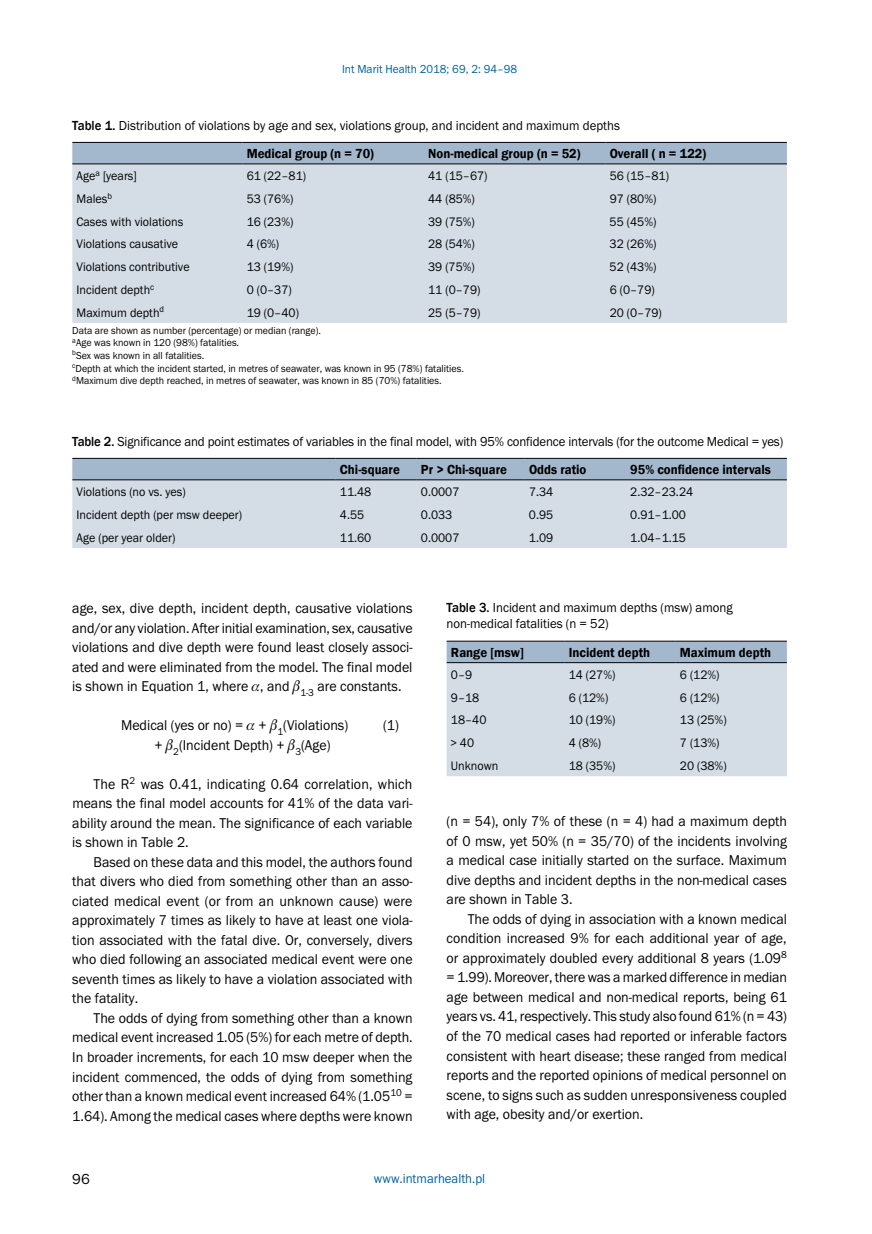
<style>
.page{position:relative;width:872px;height:1234px;background:#fff}
.page>*{position:absolute;margin:0;border:0;box-sizing:border-box;transform-origin:0 0}
.t1{font:15px "Franklin Got Itc TEE";color:#000}
.t2{font:14.7px/19.5px "Franklin Got Itc TEE";color:#000;text-align:justify;scale:.95 1}
.t3{font:13.5px/16.2px "Franklin Got Itc TEE";color:#000;scale:.95 1}
.t4{font:600 13.5px "Franklin Gothic";color:#000;scale:.95 1}
.t5{font:13.5px "Franklin Got Itc TEE";color:#00609c;scale:.95 1}
.t6{font:12.75px "Franklin Got Itc TEE";color:#000;scale:.95 1}
.t7{font:12px "Franklin Got Itc TEE";color:#00609c;scale:.95 1}
.t8{font:10.5px/12.6px "Franklin Got Itc TEE";color:#000;scale:.95 1}
.s1{font-family:"Franklin Gothic";font-weight:500}
</style>
<div class="page">
<div style="left:72px;top:143px;width:715px;height:20px;background:#a4b8cd"></div>
<div style="left:72px;top:164px;width:715px;height:159px;background:#d4dce5"></div>
<hr style="left:72px;top:142px;width:170px;height:1px;background:#000">
<hr style="left:242px;top:142px;width:182px;height:1px;background:#000">
<hr style="left:424px;top:142px;width:181px;height:1px;background:#000">
<hr style="left:605px;top:142px;width:182px;height:1px;background:#000">
<hr style="left:72px;top:163px;width:170px;height:1px;background:#000">
<hr style="left:242px;top:163px;width:182px;height:1px;background:#000">
<hr style="left:424px;top:163px;width:181px;height:1px;background:#000">
<hr style="left:605px;top:163px;width:182px;height:1px;background:#000">
<div style="left:72px;top:459px;width:715px;height:20px;background:#a4b8cd"></div>
<div style="left:72px;top:480px;width:715px;height:68px;background:#d4dce5"></div>
<hr style="left:72px;top:458px;width:264px;height:1px;background:#000">
<hr style="left:336px;top:458px;width:81px;height:1px;background:#000">
<hr style="left:417px;top:458px;width:108px;height:1px;background:#000">
<hr style="left:525px;top:458px;width:101px;height:1px;background:#000">
<hr style="left:626px;top:458px;width:161px;height:1px;background:#000">
<hr style="left:72px;top:479px;width:264px;height:1px;background:#000">
<hr style="left:336px;top:479px;width:81px;height:1px;background:#000">
<hr style="left:417px;top:479px;width:108px;height:1px;background:#000">
<hr style="left:525px;top:479px;width:101px;height:1px;background:#000">
<hr style="left:626px;top:479px;width:161px;height:1px;background:#000">
<svg style="left:446px;top:641px;width:341px;height:135px;background:#ccd6e0"></svg>
<hr style="left:446px;top:640px;width:118px;height:1px;background:#000">
<hr style="left:564px;top:640px;width:111px;height:1px;background:#000">
<hr style="left:675px;top:640px;width:112px;height:1px;background:#000">
<hr style="left:446px;top:662px;width:118px;height:1px;background:#000">
<hr style="left:564px;top:662px;width:111px;height:1px;background:#000">
<hr style="left:675px;top:662px;width:112px;height:1px;background:#000">
<p class="t7" style="left:342px;top:62px;width:186px">Int Marit Health 2018; 69, 2: 94–98</p>
<p class="t3" style="left:72px;top:117px;width:578px"><span class="s1">Table 1.</span> Distribution of violations by age and sex, violations group, and incident and maximum depths</p>
<p class="t4" style="left:247px;top:145px;width:136px">Medical group (n = 70)</p>
<p class="t4" style="left:428px;top:145px;width:162px">Non-medical group (n = 52)</p>
<p class="t4" style="left:609px;top:145px;width:103px">Overall ( n = 122)</p>
<p class="t6" style="left:77px;top:169px;width:65px">Age<sup>a</sup> [years]</p>
<p class="t6" style="left:247px;top:169px;width:64px">61 (22–81)</p>
<p class="t6" style="left:428px;top:169px;width:64px">41 (15–67)</p>
<p class="t6" style="left:609px;top:169px;width:64px">56 (15–81)</p>
<p class="t6" style="left:77px;top:191px;width:39px">Males<sup>b</sup></p>
<p class="t6" style="left:247px;top:191px;width:51px">53 (76%)</p>
<p class="t6" style="left:428px;top:191px;width:51px">44 (85%)</p>
<p class="t6" style="left:609px;top:191px;width:51px">97 (80%)</p>
<p class="t6" style="left:77px;top:214px;width:114px">Cases with violations</p>
<p class="t6" style="left:247px;top:214px;width:51px">16 (23%)</p>
<p class="t6" style="left:428px;top:214px;width:51px">39 (75%)</p>
<p class="t6" style="left:609px;top:214px;width:51px">55 (45%)</p>
<p class="t6" style="left:77px;top:237px;width:108px">Violations causative</p>
<p class="t6" style="left:247px;top:237px;width:36px">4 (6%)</p>
<p class="t6" style="left:428px;top:237px;width:51px">28 (54%)</p>
<p class="t6" style="left:609px;top:237px;width:51px">32 (26%)</p>
<p class="t6" style="left:77px;top:260px;width:121px">Violations contributive</p>
<p class="t6" style="left:247px;top:260px;width:51px">13 (19%)</p>
<p class="t6" style="left:428px;top:260px;width:51px">39 (75%)</p>
<p class="t6" style="left:609px;top:260px;width:51px">52 (43%)</p>
<p class="t6" style="left:77px;top:282px;width:83px">Incident depth<sup>c</sup></p>
<p class="t6" style="left:247px;top:282px;width:49px">0 (0–37)</p>
<p class="t6" style="left:428px;top:282px;width:56px">11 (0–79)</p>
<p class="t6" style="left:609px;top:282px;width:49px">6 (0–79)</p>
<p class="t6" style="left:77px;top:305px;width:94px">Maximum depth<sup>d</sup></p>
<p class="t6" style="left:247px;top:305px;width:56px">19 (0–40)</p>
<p class="t6" style="left:428px;top:305px;width:56px">25 (5–79)</p>
<p class="t6" style="left:609px;top:305px;width:56px">20 (0–79)</p>
<p class="t8" style="left:72px;top:324px;width:414px">Data are shown as number (percentage) or median (range).<br><sup>a</sup>Age was known in 120 (98%) fatalities.<br><sup>b</sup>Sex was known in all fatalities.<br><sup>c</sup>Depth at which the incident started, in metres of seawater, was known in 95 (78%) fatalities. <sup>d</sup>Maximum dive depth reached, in metres of seawater, was known in 85 (70%) fatalities.</p>
<p class="t3" style="left:72px;top:433px;width:750px"><span class="s1">Table 2.</span> Significance and point estimates of variables in the final model, with 95% confidence intervals (for the outcome Medical = yes)</p>
<p class="t4" style="left:340px;top:461px;width:65px">Chi-square</p>
<p class="t4" style="left:421px;top:461px;width:92px">Pr &gt; Chi-square</p>
<p class="t4" style="left:529px;top:461px;width:62px">Odds ratio</p>
<p class="t4" style="left:630px;top:461px;width:150px">95% confidence intervals</p>
<p class="t6" style="left:77px;top:484px;width:116px">Violations (no vs. yes)</p>
<p class="t6" style="left:340px;top:484px;width:35px">11.48</p>
<p class="t6" style="left:421px;top:484px;width:42px">0.0007</p>
<p class="t6" style="left:529px;top:484px;width:27px">7.34</p>
<p class="t6" style="left:630px;top:484px;width:68px">2.32–23.24</p>
<p class="t6" style="left:77px;top:507px;width:176px">Incident depth (per msw deeper)</p>
<p class="t6" style="left:340px;top:507px;width:27px">4.55</p>
<p class="t6" style="left:421px;top:507px;width:35px">0.033</p>
<p class="t6" style="left:529px;top:507px;width:27px">0.95</p>
<p class="t6" style="left:630px;top:507px;width:60px">0.91–1.00</p>
<p class="t6" style="left:77px;top:530px;width:106px">Age (per year older)</p>
<p class="t6" style="left:340px;top:530px;width:35px">11.60</p>
<p class="t6" style="left:421px;top:530px;width:42px">0.0007</p>
<p class="t6" style="left:529px;top:530px;width:27px">1.09</p>
<p class="t6" style="left:630px;top:530px;width:60px">1.04–1.15</p>
<p class="t2" style="left:72px;top:598px;width:360px">age, sex, dive depth, incident depth, causative violations and/or any violation. After initial examination, sex, causative violations and dive depth were found least closely associ&shy;ated and were eliminated from the model. The final model is shown in Equation 1, where , and <sub>1-3</sub> are constants.</p>
<p class="t2" style="left:121px;top:715px;width:240px">Medical (yes or no) = + <sub>1</sub>(Violations)</p>
<p class="t2" style="left:383px;top:715px;width:18px">(1)</p>
<p class="t2" style="left:154px;top:735px;width:187px">+ <sub>2</sub>(Incident Depth) + <sub>3</sub>(Age)</p>
<p class="t2" style="left:72px;top:774px;width:360px;text-indent:21px">The R<sup>2</sup> was 0.41, indicating 0.64 correlation, which means the final model accounts for 41% of the data vari&shy;ability around the mean. The significance of each variable is shown in Table 2.</p>
<p class="t2" style="left:72px;top:852px;width:360px;text-indent:21px">Based on these data and this model, the authors found that divers who died from something other than an asso&shy;ciated medical event (or from an unknown cause) were approximately 7 times as likely to have at least one viola&shy;tion associated with the fatal dive. Or, conversely, divers who died following an associated medical event were one seventh times as likely to have a violation associated with the fatality.</p>
<p class="t2" style="left:72px;top:1008px;width:360px;text-indent:21px">The odds of dying from something other than a known medical event increased 1.05 (5%) for each metre of depth.<br>In broader increments, for each 10 msw deeper when the incident commenced, the odds of dying from something other than a known medical event increased 64% (1.05<sup>10</sup> = 1.64). Among the medical cases where depths were known</p>
<p class="t3" style="left:446px;top:599px;width:303px"><span class="s1">Table 3.</span> Incident and maximum depths (msw) among non-medical fatalities (n = 52)</p>
<p class="t4" style="left:451px;top:643px;width:78px">Range [msw]</p>
<p class="t4" style="left:568px;top:643px;width:87px">Incident depth</p>
<p class="t4" style="left:680px;top:643px;width:98px">Maximum depth</p>
<p class="t6" style="left:451px;top:667px;width:24px">0–9</p>
<p class="t6" style="left:568px;top:667px;width:51px">14 (27%)</p>
<p class="t6" style="left:680px;top:667px;width:43px">6 (12%)</p>
<p class="t6" style="left:451px;top:690px;width:31px">9–18</p>
<p class="t6" style="left:568px;top:690px;width:43px">6 (12%)</p>
<p class="t6" style="left:680px;top:690px;width:43px">6 (12%)</p>
<p class="t6" style="left:451px;top:713px;width:39px">18–40</p>
<p class="t6" style="left:568px;top:713px;width:51px">10 (19%)</p>
<p class="t6" style="left:680px;top:713px;width:51px">13 (25%)</p>
<p class="t6" style="left:451px;top:735px;width:26px">&gt; 40</p>
<p class="t6" style="left:568px;top:735px;width:36px">4 (8%)</p>
<p class="t6" style="left:680px;top:735px;width:43px">7 (13%)</p>
<p class="t6" style="left:451px;top:758px;width:51px">Unknown</p>
<p class="t6" style="left:568px;top:758px;width:51px">18 (35%)</p>
<p class="t6" style="left:680px;top:758px;width:51px">20 (38%)</p>
<p class="t2" style="left:446px;top:811px;width:360px">(n = 54), only 7% of these (n = 4) had a maximum depth of 0 msw, yet 50% (n = 35/70) of the incidents involving a medical case initially started on the surface. Maximum dive depths and incident depths in the non-medical cases are shown in Table 3.</p>
<p class="t2" style="left:446px;top:909px;width:360px;text-indent:21px">The odds of dying in association with a known medical condition increased 9% for each additional year of age, or approximately doubled every additional 8 years (1.09<sup>8 </sup>= 1.99). Moreover, there was a marked difference in median age between medical and non-medical reports, being 61 years vs. 41, respectively. This study also found 61% (n = 43) of the 70 medical cases had reported or inferable factors consistent with heart disease; these ranged from medical reports and the reported opinions of medical personnel on scene, to signs such as sudden unresponsiveness coupled with age, obesity and/or exertion.</p>
<p class="t1" style="left:72px;top:1170px;width:19px">96</p>
<p class="t5" style="left:374px;top:1170px;width:119px">www.intmarhealth.pl</p>
</div>
